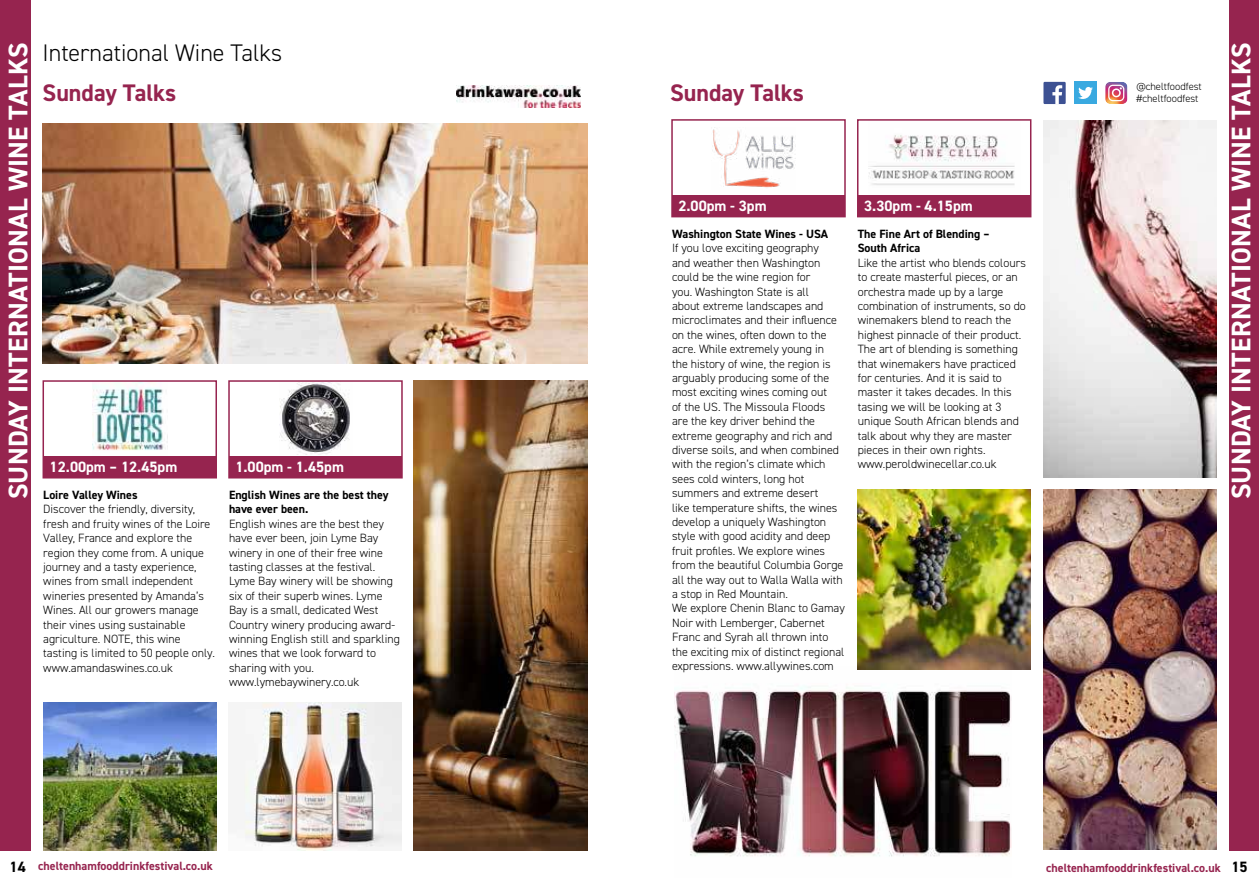
<style>
.page{position:relative;width:1259px;height:893px;background:#fff}
.page>*{position:absolute;margin:0;border:0;box-sizing:border-box;transform-origin:0 0}
.t1{font:700 27px "DIN2014";letter-spacing:.01em;color:#fff}
.t2{font:700 24px "DIN2014";color:#96244f}
.t3{font:300 24px "DIN2014";color:#000}
.t4{font:700 15px "DIN2014";color:#fff}
.t5{font:700 15px "DIN2014";color:#000}
.t6{font:300 12px/14.4px "DIN2014";color:#000}
.t7{font:700 12px/14.4px "DIN2014";color:#000}
.t8{font:700 12px "DIN2014";color:#96244f}
.t9{font:300 10.5px/12px "DIN2014";color:#000}
</style>
<div class="page">
<img style="left:675px;top:686px;width:336px;height:171px">
<div style="left:1229px;top:0;width:30px;height:850px;background:#96244f"></div>
<div style="left:0;top:0;width:31px;height:850px;background:#96244f"></div>
<img style="left:43px;top:124px;width:544px;height:240px">
<img style="left:414px;top:380px;width:173px;height:470px">
<img style="left:1043px;top:490px;width:173px;height:360px">
<img style="left:1043px;top:121px;width:173px;height:357px">
<div style="left:1043px;top:82px;width:22px;height:22px;background:#3d5193"></div>
<svg style="left:1052px;top:85px;width:10px;height:19px"></svg>
<div style="left:1074px;top:82px;width:22px;height:22px;background:#39a9e0"></div>
<svg style="left:1078px;top:87px;width:15px;height:12px"></svg>
<img style="left:1105px;top:82px;width:22px;height:22px">
<svg style="left:1108px;top:85px;width:16px;height:16px"></svg>
<img style="left:456px;top:85px;width:124px;height:23px">
<img style="left:92px;top:383px;width:72px;height:68px">
<div style="left:43px;top:380px;width:174px;height:98px;border:2px solid #96244f"></div>
<img style="left:712px;top:127px;width:83px;height:61px">
<div style="left:671px;top:119px;width:174px;height:98px;border:2px solid #96244f"></div>
<img style="left:280px;top:383px;width:70px;height:72px">
<div style="left:228px;top:380px;width:175px;height:98px;border:2px solid #96244f"></div>
<img style="left:244px;top:702px;width:157px;height:148px">
<img style="left:43px;top:702px;width:173px;height:148px">
<img style="left:868px;top:135px;width:147px;height:50px">
<div style="left:857px;top:119px;width:174px;height:98px;border:2px solid #96244f"></div>
<img style="left:857px;top:490px;width:173px;height:180px">
<div style="left:43px;top:456px;width:173px;height:22px;background:#96244f"></div>
<div style="left:672px;top:195px;width:173px;height:22px;background:#96244f"></div>
<div style="left:229px;top:456px;width:173px;height:22px;background:#96244f"></div>
<div style="left:857px;top:195px;width:173px;height:22px;background:#96244f"></div>
<h1 class="t1" style="left:6px;top:499px;width:458px;rotate:-90deg">SUNDAY INTERNATIONAL WINE TALKS</h1>
<h1 class="t1" style="left:1228px;top:499px;width:458px;rotate:-90deg">SUNDAY INTERNATIONAL WINE TALKS</h1>
<h2 class="t3" style="left:43px;top:41px;width:241px">International Wine Talks</h2>
<p class="t9" style="left:1136px;top:81px;width:67px">@cheltfoodfest #cheltfoodfest</p>
<h2 class="t2" style="left:43px;top:81px;width:135px">Sunday Talks</h2>
<h2 class="t2" style="left:670px;top:81px;width:135px">Sunday Talks</h2>
<p class="t4" style="left:678px;top:199px;width:90px">2.00pm - 3pm</p>
<p class="t4" style="left:864px;top:199px;width:110px">3.30pm - 4.15pm</p>
<p class="t7" style="left:672px;top:227px;width:158px">Washington State Wines - USA</p>
<p class="t6" style="left:672px;top:241px;width:174px">If you love exciting geography<br>and weather then Washington could be the wine region for<br>you. Washington State is all<br>about extreme landscapes and microclimates and their influence on the wines, often down to the acre. While extremely young in<br>the history of wine, the region is arguably producing some of the most exciting wines coming out<br>of the US. The Missoula Floods<br>are the key driver behind the extreme geography and rich and diverse soils, and when combined with the region’s climate which sees cold winters, long hot summers and extreme desert<br>like temperature shifts, the wines develop a uniquely Washington style with good acidity and deep fruit profiles. We explore wines from the beautiful Columbia Gorge all the way out to Walla Walla with a stop in Red Mountain.<br>We explore Chenin Blanc to Gamay<br>Noir with Lemberger, Cabernet<br>Franc and Syrah all thrown into the exciting mix of distinct regional expressions. www.allywines.com</p>
<p class="t7" style="left:857px;top:227px;width:133px">The Fine Art of Blending –<br>South Africa</p>
<p class="t6" style="left:857px;top:256px;width:170px">Like the artist who blends colours to create masterful pieces, or an orchestra made up by a large combination of instruments, so do winemakers blend to reach the highest pinnacle of their product.<br>The art of blending is something that winemakers have practiced for centuries. And it is said to master it takes decades. In this tasing we will be looking at 3 unique South African blends and talk about why they are master pieces in their own rights. www.peroldwinecellar.co.uk</p>
<p class="t4" style="left:50px;top:460px;width:129px">12.00pm – 12.45pm</p>
<p class="t4" style="left:235px;top:460px;width:110px">1.00pm - 1.45pm</p>
<p class="t7" style="left:43px;top:488px;width:96px">Loire Valley Wines</p>
<p class="t6" style="left:43px;top:502px;width:173px">Discover the friendly, diversity, fresh and fruity wines of the Loire<br>Valley, France and explore the region they come from. A unique journey and a tasty experience, wines from small independent wineries presented by Amanda’s<br>Wines. All our growers manage their vines using sustainable agriculture. NOTE, this wine tasting is limited to 50 people only. www.amandaswines.co.uk</p>
<p class="t7" style="left:229px;top:488px;width:161px">English Wines are the best they have ever been.</p>
<p class="t6" style="left:229px;top:517px;width:172px">English wines are the best they have ever been, join Lyme Bay winery in one of their free wine tasting classes at the festival.<br>Lyme Bay winery will be showing six of their superb wines. Lyme<br>Bay is a small, dedicated West<br>Country winery producing award&shy;winning English still and sparkling wines that we look forward to sharing with you. www.lymebaywinery.co.uk</p>
<p class="t5" style="left:10px;top:859px;width:18px">14</p>
<p class="t8" style="left:38px;top:861px;width:176px">cheltenhamfooddrinkfestival.co.uk</p>
<p class="t8" style="left:1046px;top:862px;width:176px">cheltenhamfooddrinkfestival.co.uk</p>
<p class="t5" style="left:1231px;top:859px;width:18px">15</p>
</div>
